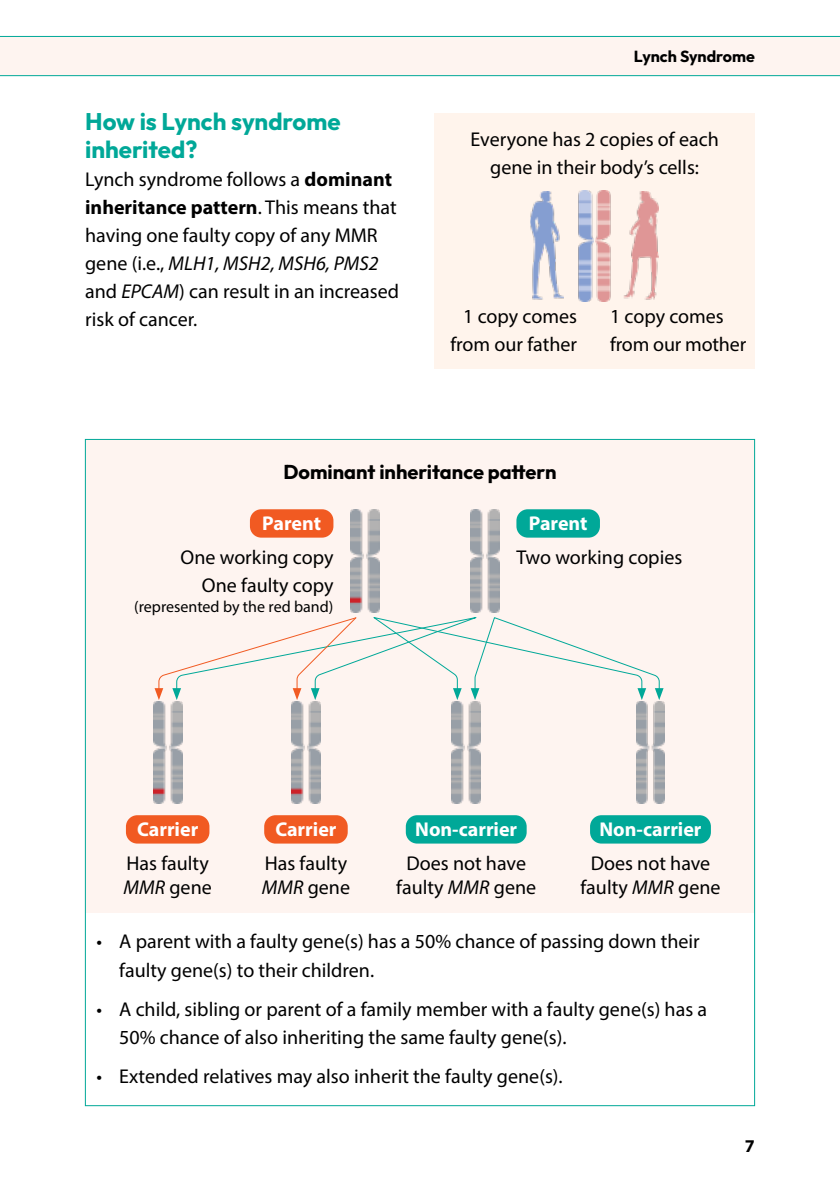
<style>
.page{position:relative;width:840px;height:1191px;background:#fff}
.page>*{position:absolute;margin:0;border:0;box-sizing:border-box;transform-origin:0 0}
.t1{font:100 24px/28px "Outfit";color:#00a898}
.t2{font:20px/28px "Myriad Pro";color:#000}
.t3{font:700 20px "Myriad Pro";color:#fff}
.t4{font:100 20px "Outfit";color:#000}
.t5{font:700 18px "Myriad Pro";color:#000}
.t6{font:16px "Myriad Pro";color:#000}
.t7{font:100 16px "Outfit";color:#000}
.s1{font-weight:700}
.s2{font-style:italic}
</style>
<div class="page">
<div style="left:0;top:36px;width:839px;height:40px;background:#fef4f0"></div>
<div style="left:434px;top:113px;width:320px;height:256px;background:#fff4ec"></div>
<img style="left:624px;top:191px;width:34px;height:109px">
<img style="left:530px;top:191px;width:33px;height:109px">
<img style="left:578px;top:191px;width:14px;height:111px">
<img style="left:595px;top:191px;width:16px;height:111px">
<div style="left:85px;top:439px;width:669px;height:474px;background:#fef4f0"></div>
<img style="left:350px;top:510px;width:29px;height:102px">
<div style="left:250px;top:509px;width:83px;height:28px;background:#f15a22;border-radius:11px"></div>
<div style="left:126px;top:815px;width:83px;height:28px;background:#f15a22;border-radius:11px"></div>
<div style="left:264px;top:815px;width:83px;height:28px;background:#f15a22;border-radius:11px"></div>
<div style="left:405px;top:815px;width:121px;height:28px;background:#00a898;border-radius:11px"></div>
<div style="left:589px;top:815px;width:121px;height:28px;background:#00a898;border-radius:11px"></div>
<img style="left:470px;top:510px;width:29px;height:102px">
<div style="left:516px;top:509px;width:83px;height:28px;background:#00a898;border-radius:11px"></div>
<svg style="left:154px;top:617px;width:509px;height:83px"></svg>
<img style="left:636px;top:702px;width:28px;height:102px">
<img style="left:153px;top:702px;width:29px;height:102px">
<img style="left:291px;top:702px;width:29px;height:102px">
<img style="left:451px;top:702px;width:29px;height:102px">
<p class="t1" style="left:85px;top:108px;width:257px">How is Lynch syndrome inherited?</p>
<p class="t2" style="left:85px;top:165px;width:315px">Lynch syndrome follows a <span class="s1">dominant inheritance pattern</span>. This means that having one faulty copy of any MMR gene (i.e., <span class="s2">MLH1, MSH2, MSH6, PMS2 </span>and <span class="s2">EPCAM</span>) can result in an increased risk of cancer.</p>
<p class="t7" style="left:633px;top:47px;width:123px">Lynch Syndrome</p>
<p class="t2" style="left:470px;top:125px;width:249px;text-align:center">Everyone has 2 copies of each gene in their body’s cells:</p>
<p class="t2" style="left:450px;top:302px;width:128px;text-align:right">1 copy comes from our father</p>
<p class="t2" style="left:609px;top:302px;width:137px">1 copy comes from our mother</p>
<p class="t4" style="left:283px;top:461px;width:274px">Dominant inheritance pattern</p>
<p class="t3" style="left:262px;top:510px;width:60px">Parent</p>
<p class="t2" style="left:180px;top:543px;width:154px;text-align:right">One working copy<br>One faulty copy</p>
<p class="t6" style="left:134px;top:597px;width:200px">(represented by the red band)</p>
<p class="t3" style="left:528px;top:510px;width:60px">Parent</p>
<p class="t2" style="left:516px;top:543px;width:167px">Two working copies</p>
<p class="t3" style="left:137px;top:815px;width:63px">Carrier</p>
<p class="t2" style="left:123px;top:851px;width:90px;line-height:24px">Has faulty<br><span class="s2">MMR</span> gene</p>
<p class="t3" style="left:275px;top:815px;width:63px">Carrier</p>
<p class="t2" style="left:261px;top:851px;width:90px;line-height:24px">Has faulty<br><span class="s2">MMR</span> gene</p>
<p class="t3" style="left:415px;top:815px;width:103px">Non-carrier</p>
<p class="t2" style="left:396px;top:851px;width:141px;line-height:24px;text-align:center">Does not have faulty <span class="s2">MMR</span> gene</p>
<p class="t3" style="left:599px;top:815px;width:103px">Non-carrier</p>
<p class="t2" style="left:580px;top:851px;width:141px;line-height:24px;text-align:center">Does not have faulty <span class="s2">MMR</span> gene</p>
<p class="t2" style="left:119px;top:927px;width:582px;text-indent:-23px">• A parent with a faulty gene(s) has a 50% chance of passing down their faulty gene(s) to their children.</p>
<p class="t2" style="left:119px;top:994px;width:589px;text-indent:-23px">• A child, sibling or parent of a family member with a faulty gene(s) has a<br>50% chance of also inheriting the same faulty gene(s).</p>
<p class="t2" style="left:96px;top:1062px;width:467px">• Extended relatives may also inherit the faulty gene(s).</p>
<p class="t5" style="left:744px;top:1134px;width:11px">7</p>
</div>
